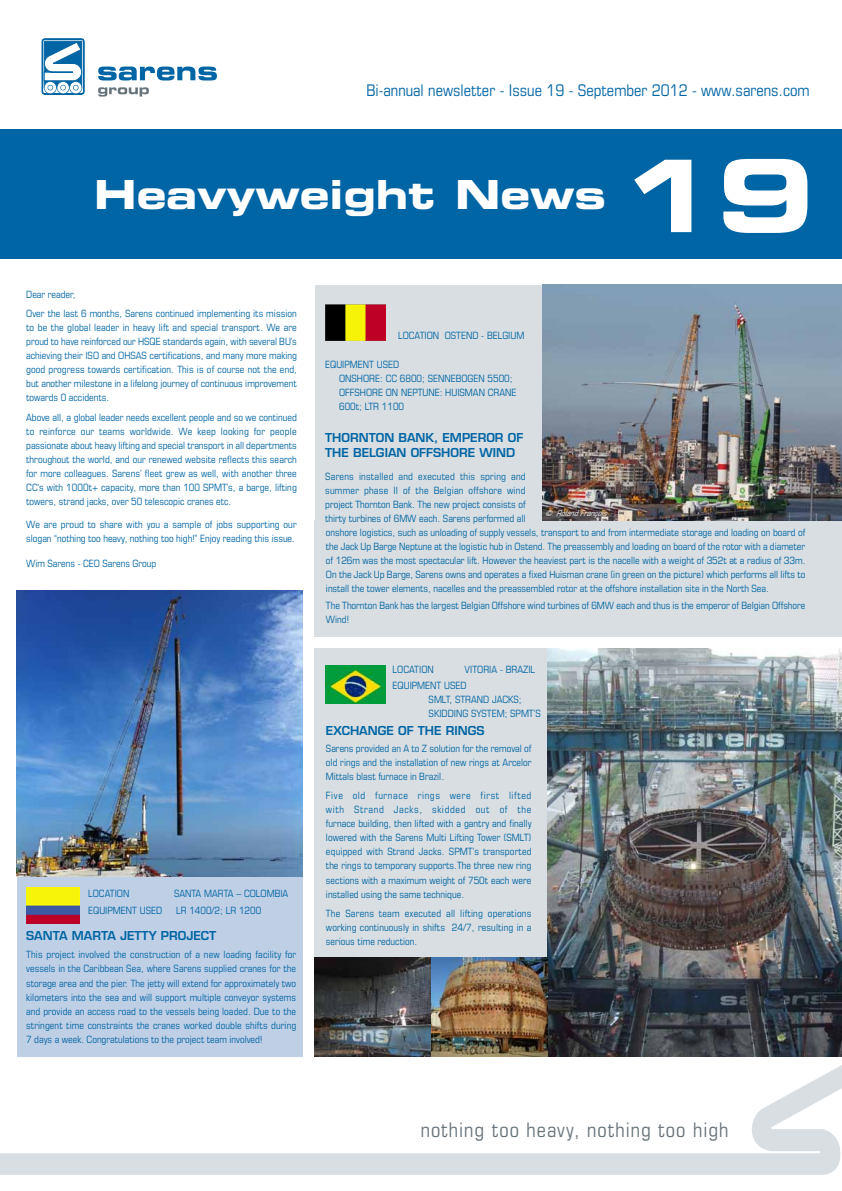
<style>
.page{position:relative;width:842px;height:1191px;background:#fff}
.page>*{position:absolute;margin:0;border:0;box-sizing:border-box;transform-origin:0 0}
.t1{font:100px "Eurostile LT Std Bold Ex 2";color:#fff}
.t2{font:40px "Eurostile LT Std Bold Ex 2";color:#fff}
.t3{font:condensed 20px "Eurostile LT Std";color:#67737a}
.t4{font:condensed 16px "Eurostile LT Std";color:#0065a4}
.t5{font:600 12px/15px "Eurostile LT Std";color:#0065a4}
.t6{font:condensed 10px/14px "Eurostile LT Std";color:#0065a4;text-align:justify}
.t7{font:italic condensed 8px "Eurostile LT Std";color:#fff}
</style>
<div class="page">
<div style="left:315px;top:648px;width:232px;height:408px;background:#d8dee2"></div>
<div style="left:315px;top:520px;width:527px;height:116px;background:#d8dee2"></div>
<div style="left:17px;top:876px;width:286px;height:180px;background:#bfcfe6"></div>
<svg style="left:0;top:1065px;width:842px;height:109px"></svg>
<div style="left:0;top:129px;width:842px;height:130px;background:#0065a4"></div>
<svg style="left:98px;top:67px;width:119px;height:14px"></svg>
<svg style="left:98px;top:87px;width:51px;height:10px"></svg>
<svg style="left:42px;top:39px;width:43px;height:56px"></svg>
<div style="left:315px;top:285px;width:227px;height:241px;background:#d8dee2"></div>
<img style="left:542px;top:285px;width:300px;height:235px">
<img style="left:326px;top:304px;width:60px;height:36px">
<img style="left:547px;top:648px;width:295px;height:408px">
<img style="left:17px;top:590px;width:286px;height:286px">
<img style="left:26px;top:887px;width:54px;height:36px">
<img style="left:326px;top:665px;width:59px;height:38px">
<img style="left:315px;top:958px;width:232px;height:98px">
<h3 class="t4" style="left:366px;top:81px;width:445px">Bi-annual newsletter - Issue 19 - September 2012 - www.sarens.com</h3>
<h2 class="t2" style="left:94px;top:167px;width:513px">Heavyweight News</h2>
<p class="t6" style="left:26px;top:284px;width:272px;line-height:19.7px">Dear reader,<br>Over the last 6 months, Sarens continued implementing its mission</p>
<p class="t6" style="left:26px;top:321px;width:272px">to be the global leader in heavy lift and special transport. We are proud to have reinforced our HSQE</p>
<p class="t6" style="left:163px;top:335px;width:135px">standards again, with several BU’s</p>
<p class="t6" style="left:398px;top:328px;width:128px">Location ostend - belgium</p>
<h1 class="t1" style="left:617px;top:126px;width:199px">19</h1>
<p class="t6" style="left:26px;top:349px;width:272px;text-indent:123px">certifications, and many more making good progress towards certification. This is of course not the end, but another milestone in a lifelong journey of continuous improvement towards 0 accidents.</p>
<p class="t6" style="left:26px;top:410px;width:272px">Above all, a global leader needs excellent people and so we continued to reinforce our teams worldwide. We keep looking for people passionate about heavy lifting and special transport in all departments throughout the world, and our renewed website reflects this search for more colleagues. Sarens’ fleet grew as well, with another three CC’s with 1000t+ capacity, more than 100 SPMT</p>
<p class="t6" style="left:26px;top:349px;width:99px">achieving their ISO and OHSAS</p>
<p class="t6" style="left:26px;top:480px;width:272px;text-indent:201px">’s, a barge, lifting towers, strand jacks, over 50 telescopic cranes etc.</p>
<p class="t6" style="left:26px;top:517px;width:272px">We are proud to share with you a sample of jobs supporting our slogan “nothing too heavy, nothing too high!” Enjoy reading this issue.</p>
<p class="t6" style="left:26px;top:556px;width:64px">Wim Sarens - CEO</p>
<p class="t6" style="left:103px;top:556px;width:55px">Sarens Group</p>
<p class="t6" style="left:88px;top:886px;width:43px">Location</p>
<p class="t6" style="left:174px;top:886px;width:116px">Santa Marta – Colombia</p>
<p class="t6" style="left:88px;top:903px;width:75px">Equipment used</p>
<p class="t6" style="left:176px;top:903px;width:87px">LR 1400/2; LR 1200</p>
<p class="t6" style="left:26px;top:947px;width:272px">This project involved the construction of a new loading facility for vessels in the Caribbean Sea, where Sarens supplied cranes for the storage area and the pier. The jetty will extend for approximately two kilometers into the sea and will support multiple conveyor systems and provide an access road to the vessels being loaded. Due to the stringent time constraints the cranes worked double shifts during 7 days a week. Congratulations to the project team involved!</p>
<p class="t5" style="left:26px;top:927px;width:192px">SANTA MARTA JETTY PROJECT</p>
<p class="t6" style="left:339px;top:357px;width:61px;text-indent:-14px">Equipment used<br>ONSHORE</p>
<p class="t6" style="left:380px;top:371px;width:55px">: CC 6800; SENNE</p>
<p class="t6" style="left:456px;top:371px;width:58px">BOGEN 5500;</p>
<p class="t6" style="left:339px;top:385px;width:22px">OFFSHORE</p>
<p class="t6" style="left:386px;top:385px;width:22px">ON NEPTUNE</p>
<p class="t6" style="left:440px;top:385px;width:13px">: HUISMAN</p>
<p class="t6" style="left:488px;top:385px;width:7px">CRANE</p>
<p class="t6" style="left:339px;top:399px;width:67px">600t; LTR 1100</p>
<p class="t5" style="left:325px;top:430px;width:200px">THORNTON BANK, EMPEROR OF<br>THE BELGIAN OFFSHORE WIND</p>
<p class="t6" style="left:325px;top:469px;width:202px">Sarens installed and executed this spring and summer phase II of the Belgian offshore wind project Thornton Bank. The new project consists of thirty turbines of 6MW each. Sarens performed all</p>
<p class="t7" style="left:545px;top:508px;width:66px">© RolandFrançois</p>
<p class="t6" style="left:326px;top:525px;width:481px">onshore logistics, such as unloading of supply vessels, transport to and from intermediate storage and loading on board of the Jack Up Barge Neptune at the logistic hub in Ostend. The preassembly and loading on board of the rotor with a diameter of 126m was the most spectacular lift. However the heaviest part is the nacelle with a weight of 352t at a radius of 33m.<br>On the Jack Up Barge, Sarens owns and operates a fixed Huisman crane (in green on the picture) which performs all lifts to install the tower elements, nacelles and the preassembled rotor at the offshore installation site in the North Sea.</p>
<p class="t6" style="left:326px;top:598px;width:481px">The Thornton Bank has the largest Belgian Offshore wind turbines of 6MW each and thus is the emperor of Belgian Offshore<br>Wind!</p>
<p class="t6" style="left:393px;top:662px;width:43px">Location</p>
<p class="t6" style="left:465px;top:662px;width:69px">Vitoria - Brazil</p>
<p class="t6" style="left:393px;top:678px;width:75px">Equipment used<br>SM</p>
<p class="t6" style="left:429px;top:692px;width:114px;text-align:center">LT, Strand jacks; skidding system; Spmt’s</p>
<p class="t5" style="left:326px;top:723px;width:159px">EXCHANGE OF THE RINGS</p>
<p class="t6" style="left:326px;top:741px;width:207px">Sarens provided an A to Z solution for the removal of old rings and the installation of new rings at Arcelor Mittals blast furnace in Brazil.</p>
<p class="t6" style="left:326px;top:788px;width:207px">Five old furnace rings were first lifted with Strand Jacks, skidded out of the furnace building, then lifted with a gantry and finally lowered with the Sarens Multi Lifting Tower (SM LT) equipped with Strand Jacks. SPMT</p>
<p class="t6" style="left:326px;top:844px;width:207px;text-indent:147px">’s transported the rings to temporary supports.The three new ring sections with a maximum weight of 750t each were installed using the same technique.</p>
<p class="t6" style="left:326px;top:906px;width:207px">The Sarens team executed all lifting operations working continuously in shifts 24/7, resulting in a serious time reduction.</p>
<h3 class="t3" style="left:421px;top:1118px;width:309px">nothing too heavy, nothing too high</h3>
</div>
